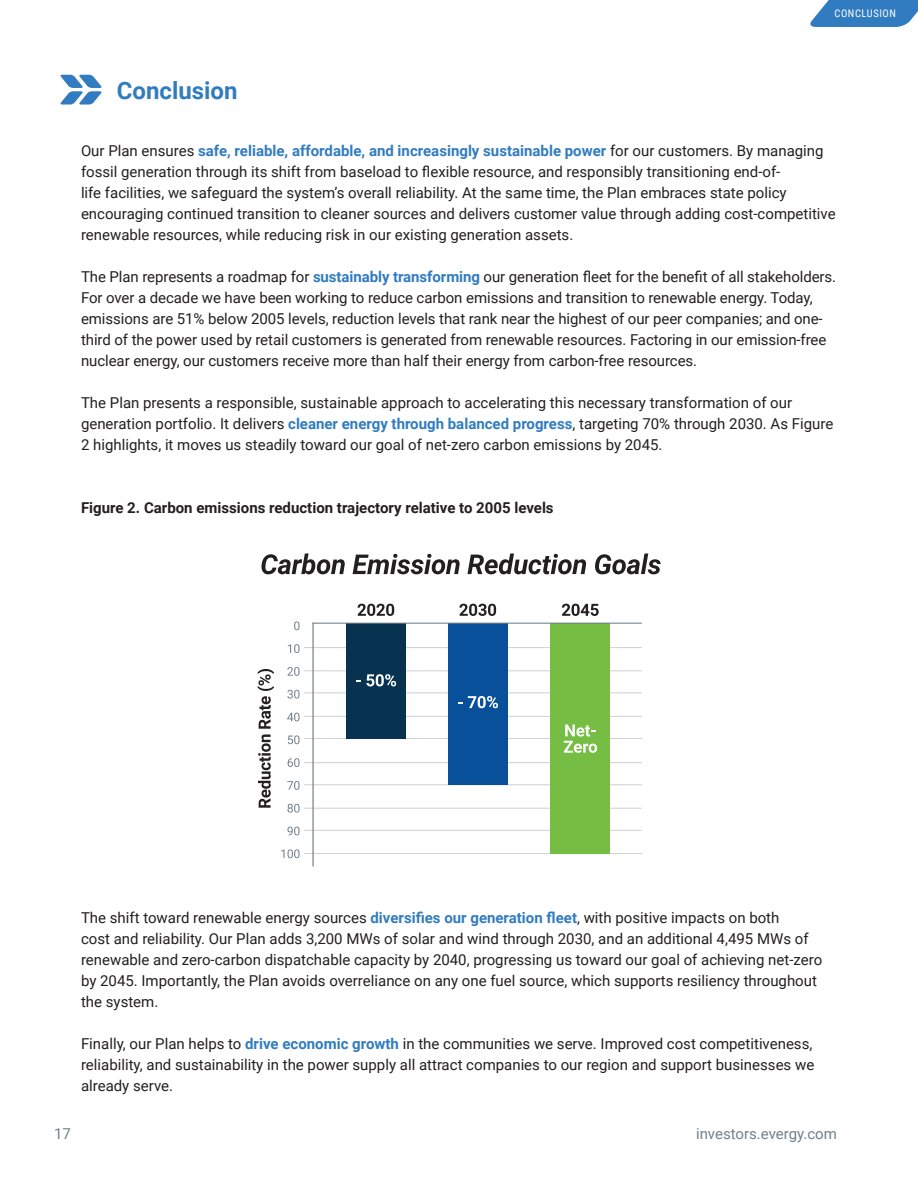
<style>
.page{position:relative;width:918px;height:1188px;background:#fff}
.page>*{position:absolute;margin:0;border:0;box-sizing:border-box;transform-origin:0 0}
.t1{font:700 24px "Roboto";color:#317cc0}
.t2{font:15px/21px "Roboto";color:#231f20}
.t3{font:700 15px "Roboto";color:#231f20}
.t4{font:15px "Roboto";color:#72808a}
.t5{font:10.5px "Roboto Condensed";letter-spacing:.055em;color:#fff}
.s1{font-weight:700;color:#317cc0}
</style>
<div class="page">
<svg style="left:810px;top:0;width:108px;height:27px;background:#488bc7"></svg>
<svg style="left:60px;top:75px;width:42px;height:30px"></svg>
<svg style="left:261px;top:553px;width:84px;height:21px"></svg>
<svg style="left:353px;top:554px;width:107px;height:20px"></svg>
<svg style="left:467px;top:553px;width:119px;height:21px"></svg>
<svg style="left:595px;top:554px;width:66px;height:20px"></svg>
<hr style="left:304px;top:738px;width:338px;height:1px;background:#d1d3d8">
<hr style="left:304px;top:716px;width:338px;height:1px;background:#d1d3d8">
<hr style="left:304px;top:692px;width:338px;height:1px;background:#d1d3d8">
<hr style="left:304px;top:670px;width:338px;height:1px;background:#d1d3d8">
<hr style="left:304px;top:647px;width:338px;height:1px;background:#d1d3d8">
<hr style="left:304px;top:830px;width:338px;height:1px;background:#d1d3d8">
<hr style="left:304px;top:808px;width:338px;height:1px;background:#d1d3d8">
<hr style="left:304px;top:853px;width:338px;height:1px;background:#d1d3d8">
<hr style="left:304px;top:784px;width:338px;height:1px;background:#d1d3d8">
<hr style="left:304px;top:762px;width:338px;height:1px;background:#d1d3d8">
<div style="left:346px;top:623px;width:60px;height:116px;background:#073351"></div>
<div style="left:448px;top:623px;width:60px;height:162px;background:#09509a"></div>
<div style="left:550px;top:623px;width:60px;height:231px;background:#75bd43"></div>
<svg style="left:358px;top:604px;width:36px;height:12px"></svg>
<svg style="left:356px;top:674px;width:40px;height:12px"></svg>
<svg style="left:459px;top:604px;width:37px;height:12px"></svg>
<svg style="left:458px;top:696px;width:40px;height:12px"></svg>
<svg style="left:562px;top:604px;width:37px;height:12px"></svg>
<hr style="left:312px;top:623px;width:2px;height:243px;background:#727f8a">
<hr style="left:313px;top:623px;width:329px;height:1px;background:#727f8a">
<svg style="left:294px;top:621px;width:6px;height:9px"></svg>
<svg style="left:288px;top:644px;width:12px;height:9px"></svg>
<svg style="left:287px;top:667px;width:13px;height:9px"></svg>
<svg style="left:287px;top:690px;width:13px;height:9px"></svg>
<svg style="left:287px;top:713px;width:13px;height:8px"></svg>
<svg style="left:288px;top:735px;width:12px;height:9px"></svg>
<svg style="left:288px;top:758px;width:12px;height:9px"></svg>
<svg style="left:287px;top:781px;width:13px;height:9px"></svg>
<svg style="left:288px;top:804px;width:12px;height:9px"></svg>
<svg style="left:287px;top:827px;width:13px;height:8px"></svg>
<svg style="left:281px;top:849px;width:19px;height:9px"></svg>
<svg style="left:258px;top:735px;width:13px;height:73px"></svg>
<svg style="left:257px;top:669px;width:17px;height:60px"></svg>
<svg style="left:564px;top:725px;width:33px;height:28px"></svg>
<p class="t1" style="left:117px;top:74px;width:122px">Conclusion</p>
<p class="t5" style="left:835px;top:6px;width:63px">CONCLUSION</p>
<p class="t2" style="left:81px;top:140px;width:756px">Our Plan ensures <span class="s1">safe, reliable, affordable, and increasingly sustainable power</span> for our customers. By managing fossil generation through its shift from baseload to flexible resource, and responsibly transitioning end-of-<br>life facilities, we safeguard the system’s overall reliability. At the same time, the Plan embraces state policy encouraging continued transition to cleaner sources and delivers customer value through adding cost-competitive renewable resources, while reducing risk in our existing generation assets.</p>
<p class="t2" style="left:81px;top:266px;width:757px">The Plan represents a roadmap for <span class="s1">sustainably transforming</span> our generation fleet for the benefit of all stakeholders.<br>For over a decade we have been working to reduce carbon emissions and transition to renewable energy. Today, emissions are 51% below 2005 levels, reduction levels that rank near the highest of our peer companies; and one&shy;third of the power used by retail customers is generated from renewable resources. Factoring in our emission-free nuclear energy, our customers receive more than half their energy from carbon-free resources.</p>
<p class="t2" style="left:81px;top:392px;width:754px">The Plan presents a responsible, sustainable approach to accelerating this necessary transformation of our generation portfolio. It delivers <span class="s1">cleaner energy through balanced progress</span>, targeting 70% through 2030. As Figure<br>2 highlights, it moves us steadily toward our goal of net-zero carbon emissions by 2045.</p>
<p class="t3" style="left:81px;top:497px;width:474px">Figure 2. Carbon emissions reduction trajectory relative to 2005 levels</p>
<p class="t2" style="left:81px;top:907px;width:743px">The shift toward renewable energy sources <span class="s1">diversifies our generation fleet</span>, with positive impacts on both<br>cost and reliability. Our Plan adds 3,200 MWs of solar and wind through 2030, and an additional 4,495 MWs of renewable and zero-carbon dispatchable capacity by 2040, progressing us toward our goal of achieving net-zero by 2045. Importantly, the Plan avoids overreliance on any one fuel source, which supports resiliency throughout the system.</p>
<p class="t2" style="left:81px;top:1033px;width:735px">Finally, our Plan helps to <span class="s1">drive economic growth</span> in the communities we serve. Improved cost competitiveness, reliability, and sustainability in the power supply all attract companies to our region and support businesses we already serve.</p>
<p class="t4" style="left:54px;top:1123px;width:18px">17</p>
<p class="t4" style="left:696px;top:1123px;width:142px">investors.evergy.com</p>
</div>
